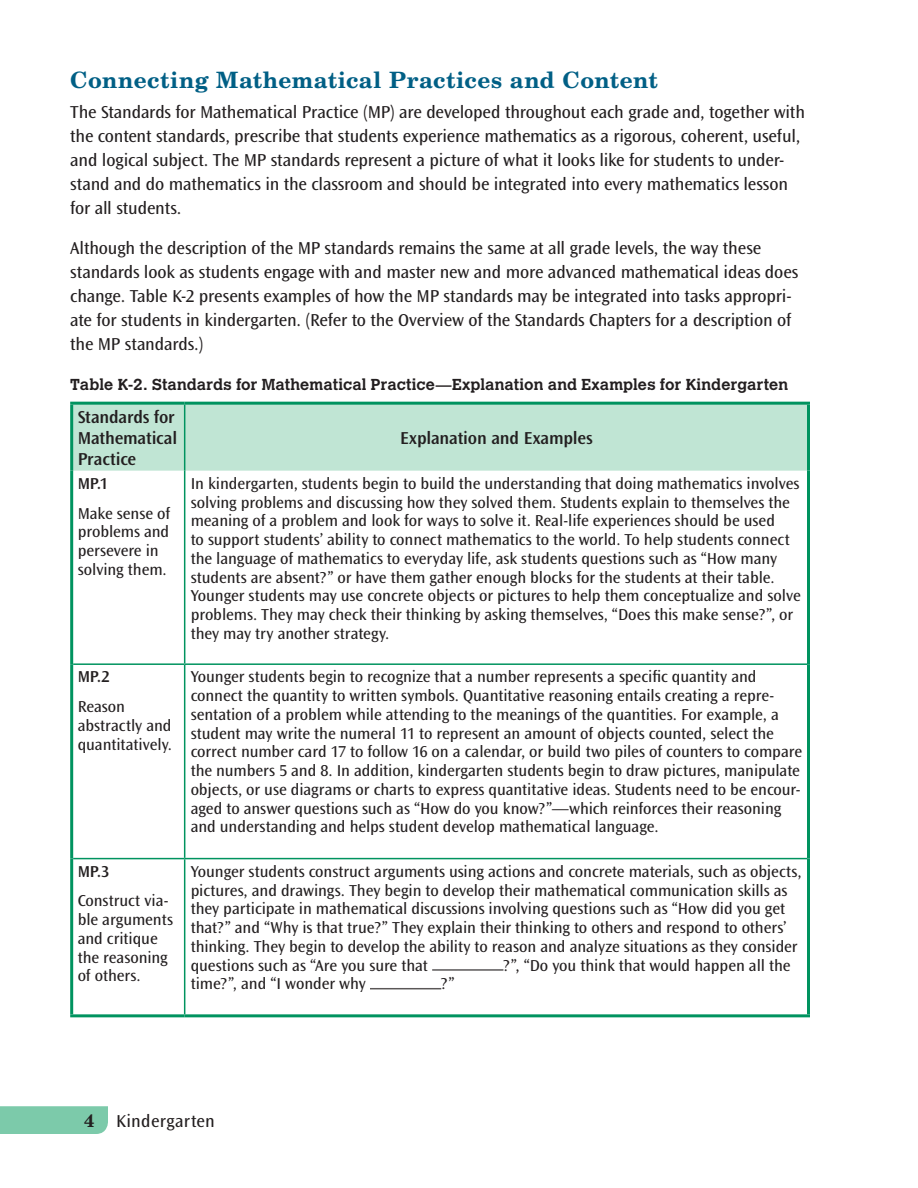
<style>
.page{position:relative;width:918px;height:1188px;background:#fff}
.page>*{position:absolute;margin:0;border:0;box-sizing:border-box;transform-origin:0 0}
.t1{font:700 22.5px "New Century Schlbk";letter-spacing:.02em;color:#005f85}
.t2{font:18px/24px "Ocean Sans MM 403 475";letter-spacing:-.01em;color:#231f20}
.t3{font:18px/21px "Ocean Sans MM 512 475";letter-spacing:-.015em;color:#231f20}
.t4{font:18px "Ocean Sans MM 403 475";letter-spacing:.015em;color:#231f20}
.t5{font:16.5px/18.8px "Ocean Sans MM 403 475";letter-spacing:-.005em;color:#231f20}
.t6{font:16.5px "Ocean Sans MM 512 475";color:#231f20}
.t7{font:700 15.75px "Calvert";letter-spacing:.005em;color:#231f20}
.s1{font-family:"New Century Schlbk";font-weight:700}
</style>
<div class="page">
<div style="left:0;top:1106px;width:108px;height:28px;background:#7ccaaa"></div>
<div style="left:73px;top:405px;width:734px;height:66px;background:#c0e5d4"></div>
<hr style="left:184px;top:471px;width:1px;height:192px;background:#00935f">
<hr style="left:73px;top:663px;width:112px;height:2px;background:#00935f">
<hr style="left:185px;top:663px;width:622px;height:2px;background:#00935f">
<hr style="left:184px;top:665px;width:1px;height:193px;background:#00935f">
<hr style="left:73px;top:858px;width:112px;height:1px;background:#00935f">
<hr style="left:185px;top:858px;width:622px;height:1px;background:#00935f">
<hr style="left:184px;top:859px;width:1px;height:155px;background:#00935f">
<hr style="left:70px;top:402px;width:115px;height:3px;background:#00935f">
<hr style="left:70px;top:405px;width:3px;height:66px;background:#00935f">
<hr style="left:185px;top:402px;width:625px;height:3px;background:#00935f">
<hr style="left:807px;top:405px;width:3px;height:66px;background:#00935f">
<hr style="left:70px;top:471px;width:3px;height:193px;background:#00935f">
<hr style="left:807px;top:471px;width:3px;height:193px;background:#00935f">
<hr style="left:70px;top:664px;width:3px;height:195px;background:#00935f">
<hr style="left:807px;top:664px;width:3px;height:195px;background:#00935f">
<hr style="left:70px;top:859px;width:3px;height:155px;background:#00935f">
<hr style="left:807px;top:859px;width:3px;height:155px;background:#00935f">
<hr style="left:184px;top:405px;width:1px;height:66px;background:#00935f">
<hr style="left:70px;top:1014px;width:115px;height:3px;background:#00935f">
<hr style="left:185px;top:1014px;width:625px;height:3px;background:#00935f">
<hr style="left:432px;top:969px;width:71px;height:2px;background:#231f20">
<hr style="left:370px;top:988px;width:71px;height:1px;background:#231f20">
<h1 class="t1" style="left:70px;top:66px;width:589px">Connecting Mathematical Practices and Content</h1>
<p class="t2" style="left:70px;top:100px;width:736px">The Standards for Mathematical Practice (MP) are developed throughout each grade and, together with the content standards, prescribe that students experience mathematics as a rigorous, coherent, useful, and logical subject. The MP standards represent a picture of what it looks like for students to under&shy;stand and do mathematics in the classroom and should be integrated into every mathematics lesson for all students.</p>
<p class="t2" style="left:70px;top:236px;width:730px">Although the description of the MP standards remains the same at all grade levels, the way these standards look as students engage with and master new and more advanced mathematical ideas does change. Table K-2 presents examples of how the MP standards may be integrated into tasks appropri&shy;ate for students in kindergarten. (Refer to the Overview of the Standards Chapters for a description of the MP standards.)</p>
<p class="t7" style="left:70px;top:375px;width:719px">Table K-2. Standards for Mathematical Practice—Explanation and Examples for Kindergarten</p>
<p class="t3" style="left:78px;top:406px;width:101px">Standards for<br>Mathematical<br>Practice</p>
<p class="t3" style="left:400px;top:427px;width:194px">Explanation and Examples</p>
<p class="t6" style="left:78px;top:474px;width:32px">MP.1</p>
<p class="t5" style="left:78px;top:504px;width:94px">Make sense of problems and persevere in solving them.</p>
<p class="t6" style="left:78px;top:668px;width:34px">MP.2</p>
<p class="t5" style="left:78px;top:697px;width:96px">Reason abstractly and quantitatively.</p>
<p class="t6" style="left:78px;top:862px;width:33px">MP.3</p>
<p class="t5" style="left:78px;top:892px;width:97px">Construct via&shy;ble arguments and critique the reasoning of others.</p>
<p class="t5" style="left:191px;top:474px;width:612px">In kindergarten, students begin to build the understanding that doing mathematics involves solving problems and discussing how they solved them. Students explain to themselves the meaning of a problem and look for ways to solve it. Real-life experiences should be used<br>to support students’ ability to connect mathematics to the world. To help students connect the language of mathematics to everyday life, ask students questions such as “How many students are absent?” or have them gather enough blocks for the students at their table.<br>Younger students may use concrete objects or pictures to help them conceptualize and solve problems. They may check their thinking by asking themselves, “Does this make sense?”, or they may try another strategy.</p>
<p class="t5" style="left:191px;top:668px;width:613px">Younger students begin to recognize that a number represents a specific quantity and connect the quantity to written symbols. Quantitative reasoning entails creating a repre&shy;sentation of a problem while attending to the meanings of the quantities. For example, a student may write the numeral 11 to represent an amount of objects counted, select the correct number card 17 to follow 16 on a calendar, or build two piles of counters to compare the numbers 5 and 8. In addition, kindergarten students begin to draw pictures, manipulate objects, or use diagrams or charts to express quantitative ideas. Students need to be encour&shy;aged to answer questions such as “How do you know?”—which reinforces their reasoning and understanding and helps student develop mathematical language.</p>
<p class="t5" style="left:191px;top:862px;width:612px">Younger students construct arguments using actions and concrete materials, such as objects, pictures, and drawings. They begin to develop their mathematical communication skills as they participate in mathematical discussions involving questions such as “How did you get that?” and “Why is that true?” They explain their thinking to others and respond to others’ thinking. They begin to develop the ability to reason and analyze situations as they consider questions such as “Are you sure that</p>
<p class="t5" style="left:503px;top:956px;width:289px">?”, “Do you think that would happen all the</p>
<p class="t5" style="left:191px;top:975px;width:177px">time?”, and “I wonder why</p>
<p class="t5" style="left:441px;top:975px;width:15px">?”</p>
<p class="t4" style="left:84px;top:1111px;width:132px"><span class="s1">4</span> Kindergarten</p>
</div>
